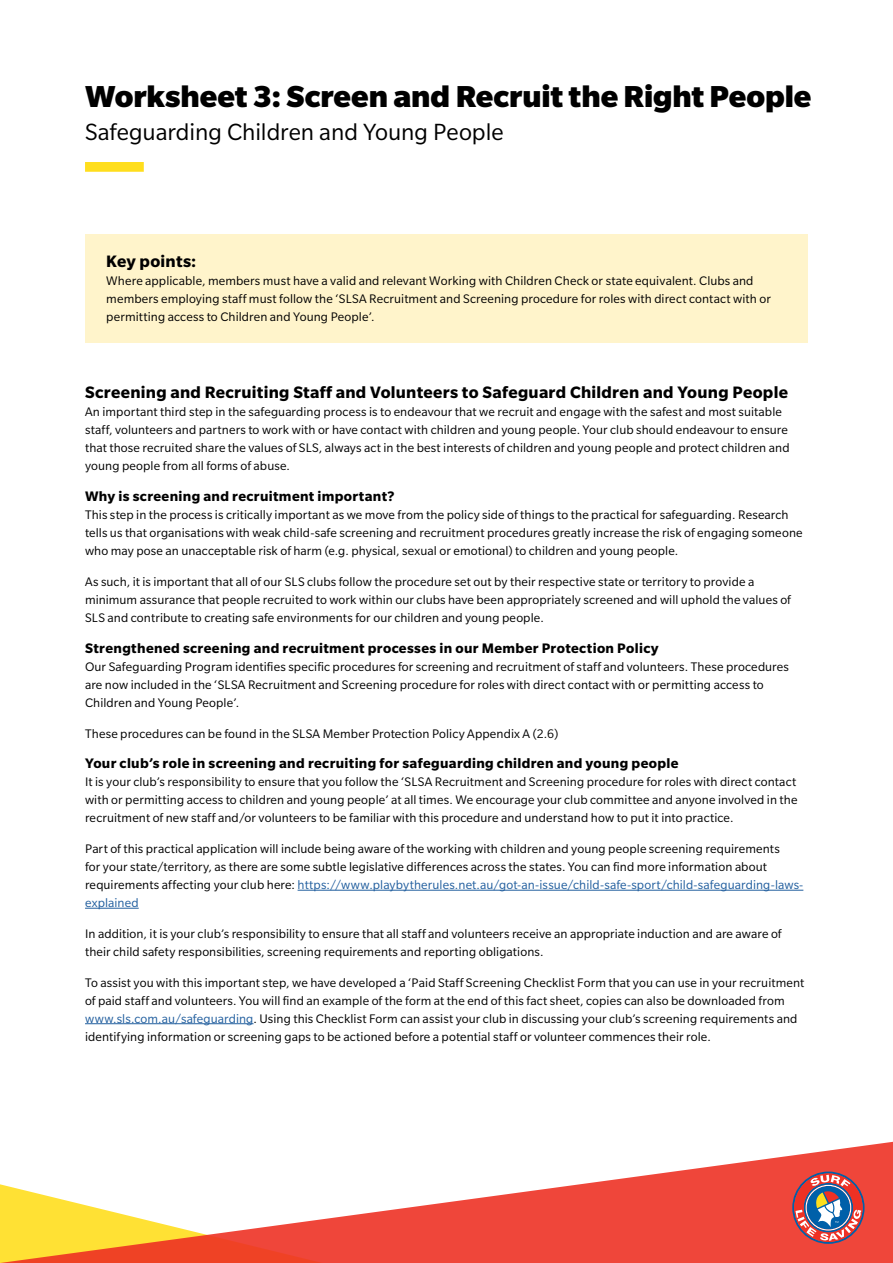
<style>
.page{position:relative;width:893px;height:1263px;background:#fff}
.page>*{position:absolute;margin:0;border:0;box-sizing:border-box;transform-origin:0 0}
.t1{font:900 33px "Slate Std";color:#000}
.t2{font:25.5px "Slate Std";color:#000}
.t3{font:700 18px "Slate Std";letter-spacing:.015em;color:#000}
.t4{font:700 15px "Slate Std";letter-spacing:.025em;color:#000}
.t5{font:13.5px/18px "Slate Std";letter-spacing:.01em;color:#000}
.s1{color:#215e9e}
</style>
<div class="page">
<hr style="left:298px;top:890px;width:505px;height:1px;background:#215e9e">
<hr style="left:85px;top:908px;width:54px;height:1px;background:#215e9e">
<hr style="left:85px;top:1023px;width:168px;height:1px;background:#215e9e">
<div style="left:85px;top:234px;width:723px;height:108px;background:#fff4cb"></div>
<div style="left:85px;top:162px;width:59px;height:10px;background:#ffde1d"></div>
<svg style="left:0;top:1142px;width:893px;height:121px"></svg>
<svg style="left:792px;top:1171px;width:72px;height:73px;background:#a96a76"></svg>
<h1 class="t1" style="left:85px;top:78px;width:728px">Worksheet 3: Screen and Recruit the Right People</h1>
<h2 class="t2" style="left:85px;top:118px;width:420px">Safeguarding Children and Young People</h2>
<h3 class="t3" style="left:106px;top:251px;width:92px">Key points:</h3>
<p class="t5" style="left:106px;top:272px;width:666px">Where applicable, members must have a valid and relevant Working with Children Check or state equivalent. Clubs and members employing staff must follow the ‘SLSA Recruitment and Screening procedure for roles with direct contact with or permitting access to Children and Young People’.</p>
<h3 class="t3" style="left:85px;top:383px;width:704px">Screening and Recruiting Staff and Volunteers to Safeguard Children and Young People</h3>
<p class="t5" style="left:85px;top:403px;width:706px">An important third step in the safeguarding process is to endeavour that we recruit and engage with the safest and most suitable staff, volunteers and partners to work with or have contact with children and young people. Your club should endeavour to ensure that those recruited share the values of SLS, always act in the best interests of children and young people and protect children and young people from all forms of abuse.</p>
<p class="t4" style="left:85px;top:488px;width:311px">Why is screening and recruitment important?</p>
<p class="t5" style="left:85px;top:506px;width:719px">This step in the process is critically important as we move from the policy side of things to the practical for safeguarding. Research tells us that organisations with weak child-safe screening and recruitment procedures greatly increase the risk of engaging someone who may pose an unacceptable risk of harm (e.g. physical, sexual or emotional) to children and young people.</p>
<p class="t5" style="left:85px;top:573px;width:707px">As such, it is important that all of our SLS clubs follow the procedure set out by their respective state or territory to provide a minimum assurance that people recruited to work within our clubs have been appropriately screened and will uphold the values of<br>SLS and contribute to creating safe environments for our children and young people.</p>
<p class="t4" style="left:85px;top:640px;width:575px">Strengthened screening and recruitment processes in our Member Protection Policy</p>
<p class="t5" style="left:85px;top:657px;width:705px">Our Safeguarding Program identifies specific procedures for screening and recruitment of staff and volunteers. These procedures are now included in the ‘SLSA Recruitment and Screening procedure for roles with direct contact with or permitting access to<br>Children and Young People’.</p>
<p class="t5" style="left:85px;top:724px;width:475px">These procedures can be found in the SLSA Member Protection Policy Appendix A (2.6)</p>
<p class="t4" style="left:85px;top:755px;width:595px">Your club’s role in screening and recruiting for safeguarding children and young people</p>
<p class="t5" style="left:85px;top:773px;width:714px;text-align:justify">It is your club’s responsibility to ensure that you follow the ‘SLSA Recruitment and Screening procedure for roles with direct contact with or permitting access to children and young people’ at all times. We encourage your club committee and anyone involved in the recruitment of new staff and/or volunteers to be familiar with this procedure and understand how to put it into practice.</p>
<p class="t5" style="left:85px;top:840px;width:720px">Part of this practical application will include being aware of the working with children and young people screening requirements<br>for your state/territory, as there are some subtle legislative differences across the states. You can find more information about requirements affecting your club here: <span class="s1">https://www.playbytherules.net.au/got-an-issue/child-safe-sport/child-safeguarding-laws&shy;explained</span></p>
<p class="t5" style="left:85px;top:924px;width:698px">In addition, it is your club’s responsibility to ensure that all staff and volunteers receive an appropriate induction and are aware of their child safety responsibilities, screening requirements and reporting obligations.</p>
<p class="t5" style="left:85px;top:973px;width:721px">To assist you with this important step, we have developed a ‘Paid Staff Screening Checklist Form that you can use in your recruitment of paid staff and volunteers. You will find an example of the form at the end of this fact sheet, copies can also be downloaded from <span class="s1">www.sls.com.au/safeguarding</span>. Using this Checklist Form can assist your club in discussing your club’s screening requirements and identifying information or screening gaps to be actioned before a potential staff or volunteer commences their role.</p>
</div>
